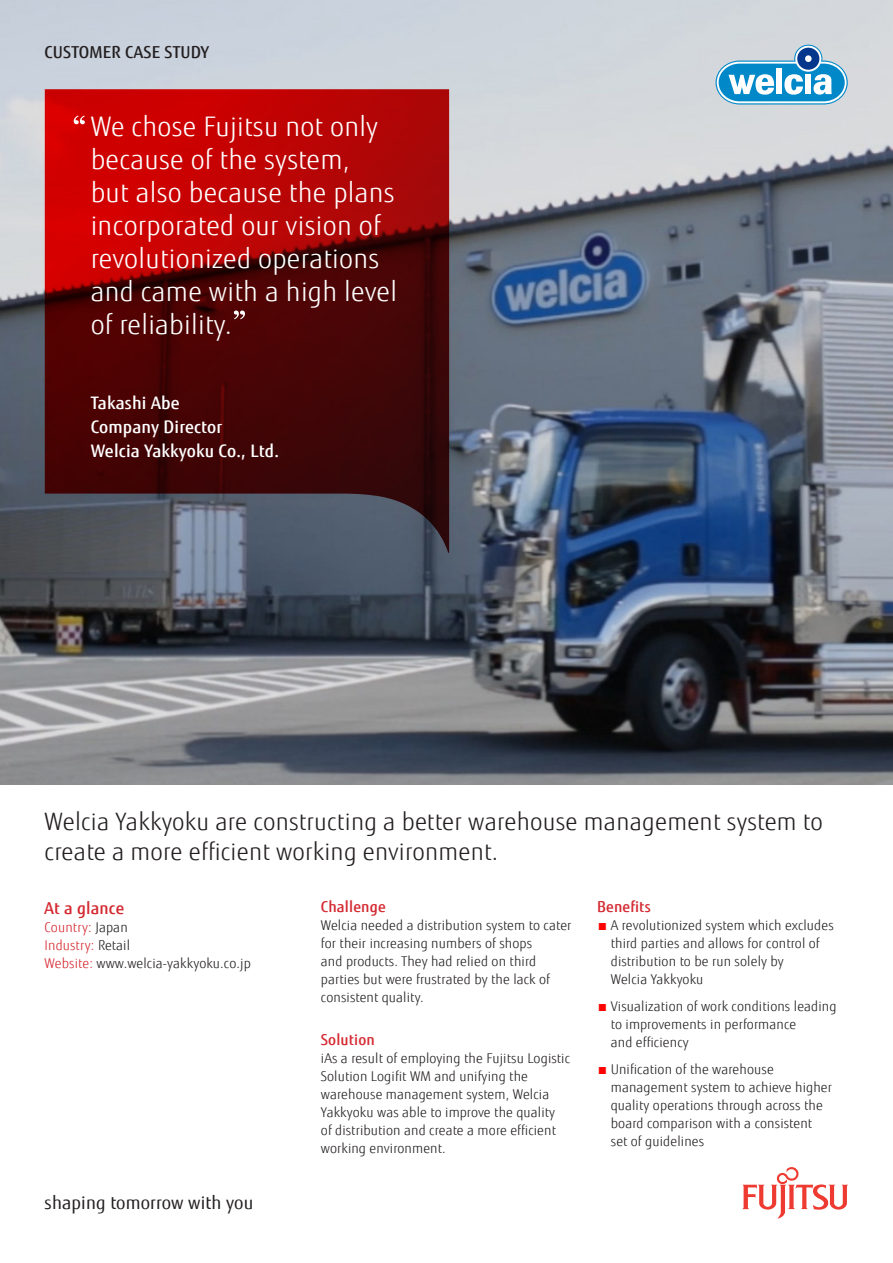
<style>
.page{position:relative;width:893px;height:1263px;background:#fff}
.page>*{position:absolute;margin:0;border:0;box-sizing:border-box;transform-origin:0 0}
.Quotation_Text{font:300 27px/33px "Fujitsu Sans";letter-spacing:.01em;color:#fff}
.Main_Header_text{font:300 24px/30px "Fujitsu Sans";letter-spacing:.01em;color:#231f20}
.Strapline_Btm_of_pag{font:18px "Fujitsu Sans";letter-spacing:.01em;color:#231f20}
.Quotation_Name_text{font:500 17.25px "Fujitsu Sans";letter-spacing:.01em;color:#fff}
.CUSTOMER_CASE_STUDY{font:500 16.5px "Fujitsu Sans";letter-spacing:.01em;color:#231f20}
.t1{font:500 16.5px "Fujitsu Sans";letter-spacing:.01em;color:#d42931}
.Front_Red_Subhead{font:500 15px "Fujitsu Sans";letter-spacing:.01em;color:#d42931}
.Cover_copy_text{font:500 15px "Fujitsu Sans";letter-spacing:.01em;color:#d42931}
.Bullet{font:300 13.5px/18px "Fujitsu Sans";letter-spacing:.01em;color:#231f20}
.Cover_copy_text-2{font:300 13.5px/18px "Fujitsu Sans";letter-spacing:.01em;color:#231f20}
.Front_Red_Subhead-2{font:300 13.5px/18px "Fujitsu Sans";letter-spacing:.01em;color:#231f20}
.t2{font:300 13.5px "Fujitsu Sans";letter-spacing:.01em;color:#d42931}
.s1{color:#231f20}
.s2{color:#d42931}
.s3{color:#f00}
</style>
<div class="page">
<img style="left:0;top:0;width:893px;height:785px">
<svg style="left:45px;top:89px;width:404px;height:464px;background:#730f11"></svg>
<svg style="left:74px;top:116px;width:11px;height:8px"></svg>
<svg style="left:234px;top:311px;width:11px;height:8px"></svg>
<svg style="left:742px;top:1167px;width:106px;height:52px"></svg>
<svg style="left:794px;top:45px;width:28px;height:28px"></svg>
<svg style="left:716px;top:61px;width:132px;height:44px"></svg>
<svg style="left:795px;top:46px;width:26px;height:26px"></svg>
<div style="left:797px;top:48px;width:22px;height:22px;background:#04368c;border-radius:50%"></div>
<div style="left:805px;top:55px;width:7px;height:7px;background:#fff;border-radius:50%"></div>
<p class="CUSTOMER_CASE_STUDY" style="left:45px;top:42px;width:166px">CUSTOMER CASE STUDY</p>
<p class="Quotation_Text" style="left:91px;top:110px;width:308px">We chose Fujitsu not only because of the system,<br>but also because the plans incorporated our vision of revolutionized operations and came with a high level of reliability.</p>
<p class="Quotation_Name_text" style="left:91px;top:392px;width:90px">Takashi Abe</p>
<p class="Quotation_Name_text" style="left:91px;top:416px;width:133px">Company Director</p>
<p class="Quotation_Name_text" style="left:91px;top:440px;width:190px">Welcia Yakkyoku Co., Ltd.</p>
<p class="Main_Header_text" style="left:45px;top:807px;width:780px">Welcia Yakkyoku are constructing a better warehouse management system to create a more efficient working environment.</p>
<p class="t1" style="left:45px;top:898px;width:81px">At a glance</p>
<p class="t2" style="left:45px;top:919px;width:85px">Country: <span class="s1">Japan</span></p>
<p class="t2" style="left:45px;top:937px;width:87px">Industry: <span class="s1">Retail</span></p>
<p class="Cover_copy_text-2" style="left:45px;top:954px;width:208px"><span class="s2">Website:</span> www.welcia-yakkyoku.co.jp</p>
<p class="Front_Red_Subhead" style="left:597px;top:898px;width:55px">Benefits</p>
<p class="Bullet" style="left:611px;top:917px;width:224px;text-indent:-14px"><span class="s3">■</span> A revolutionized system which excludes third parties and allows for control of distribution to be run solely by<br>Welcia Yakkyoku</p>
<p class="Bullet" style="left:611px;top:997px;width:227px;text-indent:-14px"><span class="s3">■</span> Visualization of work conditions leading to improvements in performance<br>and efficiency</p>
<p class="Bullet" style="left:611px;top:1060px;width:223px;text-indent:-14px"><span class="s3">■</span> Unification of the warehouse management system to achieve higher quality operations through across the board comparison with a consistent set of guidelines</p>
<p class="Front_Red_Subhead" style="left:321px;top:898px;width:66px">Challenge</p>
<p class="Front_Red_Subhead-2" style="left:321px;top:917px;width:252px">Welcia needed a distribution system to cater for their increasing numbers of shops<br>and products. They had relied on third parties but were frustrated by the lack of consistent quality.</p>
<p class="Cover_copy_text" style="left:321px;top:1030px;width:56px">Solution</p>
<p class="Cover_copy_text-2" style="left:321px;top:1049px;width:251px">iAs a result of employing the Fujitsu Logistic Solution Logifit WM and unifying the warehouse management system, Welcia Yakkyoku was able to improve the quality<br>of distribution and create a more efficient working environment.</p>
<p class="Strapline_Btm_of_pag" style="left:45px;top:1192px;width:210px">shaping tomorrow with you</p>
</div>
